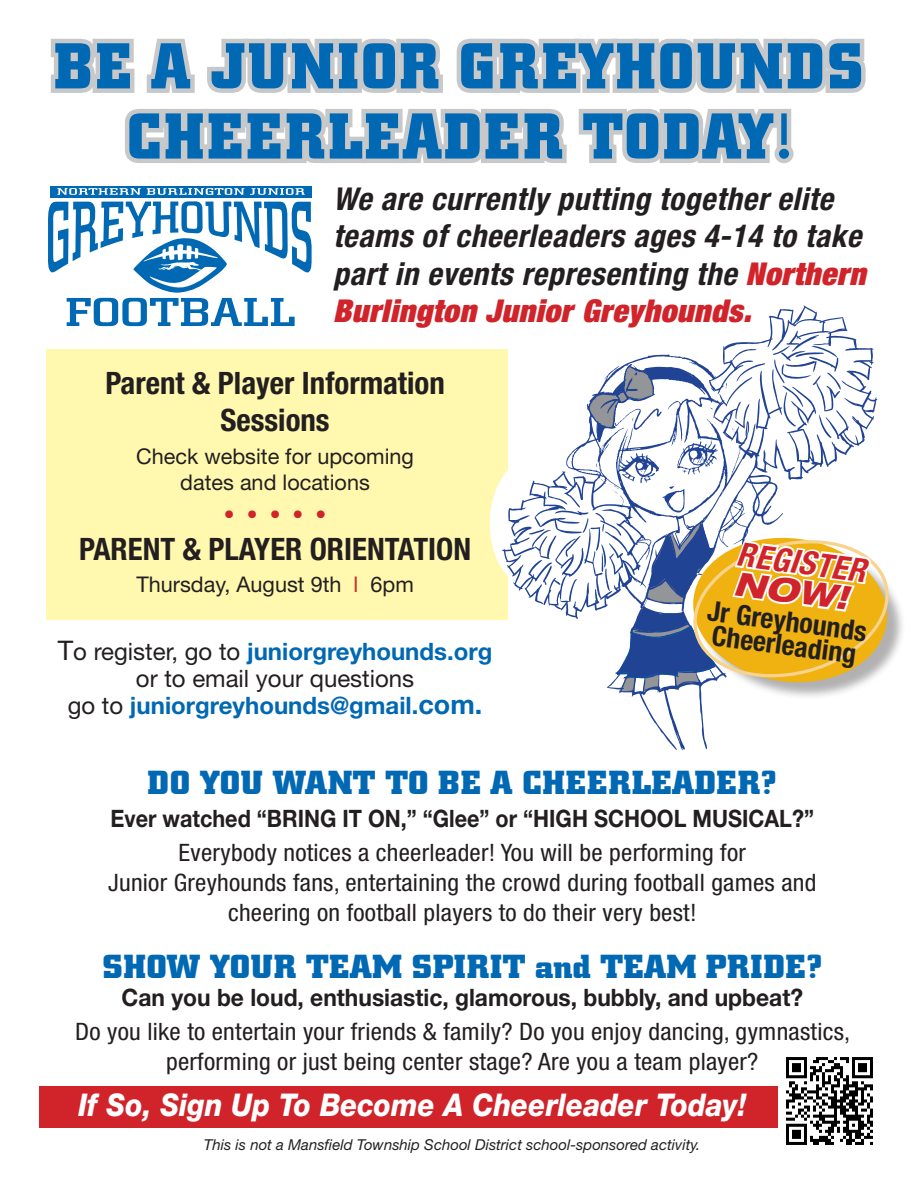
<style>
.page{position:relative;width:918px;height:1188px;background:#fff}
.page>*{position:absolute;margin:0;border:0;box-sizing:border-box;transform-origin:0 0}
.t1{font:700 63.9px "City";letter-spacing:.04em;color:#0168b3}
.t2{font:700 33px "City";letter-spacing:.02em;color:#0168b3;scale:1.1 1}
.t3{font:italic 700 condensed 32.85px "Helvetica Neue";color:#d1232a}
.t4{font:italic 800 expanded 32.85px "Helvetica Neue";color:#d1232a}
.t5{font:italic 700 condensed 31.5px/37.5px "Helvetica Neue";letter-spacing:.02em;color:#231f20}
.t6{font:italic 800 31.35px "Helvetica Neue";color:#fff;scale:.9 1}
.t7{font:700 condensed 30.9px/37px "Helvetica Neue";color:#231f20;text-align:center}
.t8{font:700 condensed 27.9px "Helvetica Neue";color:#231f20}
.t9{font:condensed 24px "Helvetica Neue";letter-spacing:.01em;color:#231f20;scale:1.05 1}
.t10{font:700 24px "Helvetica Neue";color:#0168b3}
.t11{font:700 24px "Helvetica Neue";color:#231f20;scale:.95 1}
.t12{font:700 24px "Helvetica Neue";color:#231f20;scale:.9 1}
.t13{font:24px "Helvetica Neue";color:#231f20}
.t14{font:21.6px "Helvetica Neue";color:#231f20}
.t15{font:21.6px "Helvetica Neue";color:#d1232a}
.t16{font:italic 15px "Helvetica Neue";color:#231f20}
.s1{font-weight:900;font-stretch:expanded;color:#d1232a}
.s2{color:#d1232a}
.s3{font-weight:400;font-size:27px;color:#231f20}
.s4{font-weight:400;color:#231f20}
.s5{font-size:27px}
</style>
<div class="page">
<div style="left:46px;top:350px;width:462px;height:270px;background:#fff8ae"></div>
<div style="left:490px;top:456px;width:94px;height:135px;background:#fff;border-radius:50%"></div>
<svg style="left:502px;top:305px;width:355px;height:445px"></svg>
<svg style="left:50px;top:38px;width:816px;height:126px"></svg>
<div style="left:39px;top:1086px;width:831px;height:42px;background:#d1232a"></div>
<div style="left:695px;top:540px;width:210px;height:160px;background:#231f20;opacity:.35"></div>
<svg style="left:529px;top:345px;width:366px;height:347px"></svg>
<div style="left:778px;top:1049px;width:104px;height:105px;background:#fff"></div>
<img style="left:786px;top:1057px;width:87px;height:88px">
<div style="left:50px;top:186px;width:262px;height:11px;background:#0168b3"></div>
<svg style="left:57px;top:188px;width:84px;height:7px"></svg>
<svg style="left:147px;top:188px;width:97px;height:7px"></svg>
<svg style="left:250px;top:188px;width:55px;height:7px"></svg>
<svg style="left:48px;top:201px;width:264px;height:125px"></svg>
<p class="t1" style="left:55px;top:31px;width:810px">BE A JUNIOR GREYHOUNDS</p>
<p class="t1" style="left:127px;top:101px;width:665px">CHEERLEADER TODAY!</p>
<p class="t5" style="left:333px;top:179px;width:534px">We are currently putting together elite teams of cheerleaders ages 4-14 to take part in events representing the <span class="s1">Northern Burlington Junior Greyhounds.</span></p>
<p class="t7" style="left:105px;top:364px;width:341px">Parent &amp; Player Information<br>Sessions</p>
<p class="t14" style="left:136px;top:443px;width:279px">Check website for upcoming</p>
<p class="t14" style="left:180px;top:469px;width:191px">dates and locations</p>
<p class="t15" style="left:224px;top:502px;width:104px">• • • • •</p>
<p class="t7" style="left:79px;top:530px;width:394px">PARENT &amp; PLAYER ORIENTATION</p>
<p class="t14" style="left:136px;top:572px;width:279px">Thursday, August 9th <span class="s2">l</span> 6pm</p>
<p class="t10" style="left:58px;top:637px;width:436px"><span class="s3">T</span><span class="s4">o register, go to</span> juniorgreyhounds.org</p>
<p class="t13" style="left:136px;top:664px;width:280px">or to email your questions</p>
<p class="t10" style="left:68px;top:691px;width:416px"><span class="s4">go to</span> juniorgreyhounds@gmail.<span class="s5">com.</span></p>
<p class="t3" style="left:739px;top:534px;width:131px;rotate:7deg">REGISTER</p>
<p class="t4" style="left:736px;top:563px;width:117px;rotate:7deg">NOW!</p>
<p class="t8" style="left:710px;top:594px;width:162px;rotate:7deg">Jr Greyhounds</p>
<p class="t8" style="left:714px;top:619px;width:147px;rotate:7deg">Cheerleading</p>
<p class="t2" style="left:148px;top:764px;width:573px">DO YOU WANT TO BE A CHEERLEADER?</p>
<p class="t12" style="left:110px;top:804px;width:783px">Ever watched “BRING IT ON,” “Glee” or “HIGH SCHOOL MUSICAL?”</p>
<p class="t9" style="left:179px;top:839px;width:542px">Everybody notices a cheerleader! You will be performing for</p>
<p class="t9" style="left:108px;top:869px;width:676px">Junior Greyhounds fans, entertaining the crowd during football games and</p>
<p class="t9" style="left:228px;top:899px;width:448px">cheering on football players to do their very best!</p>
<p class="t2" style="left:103px;top:948px;width:655px">SHOW YOUR TEAM SPIRIT and TEAM PRIDE?</p>
<p class="t11" style="left:122px;top:983px;width:719px">Can you be loud, enthusiastic, glamorous, bubbly, and upbeat?</p>
<p class="t9" style="left:75px;top:1018px;width:740px">Do you like to entertain your friends &amp; family? Do you enjoy dancing, gymnastics,</p>
<p class="t9" style="left:166px;top:1048px;width:565px">performing or just being center stage? Are you a team player?</p>
<p class="t6" style="left:78px;top:1086px;width:744px">If So, Sign Up To Become A Cheerleader Today!</p>
<p class="t16" style="left:204px;top:1136px;width:498px">This is not a Mansfield Township School District school-sponsored activity.</p>
</div>
